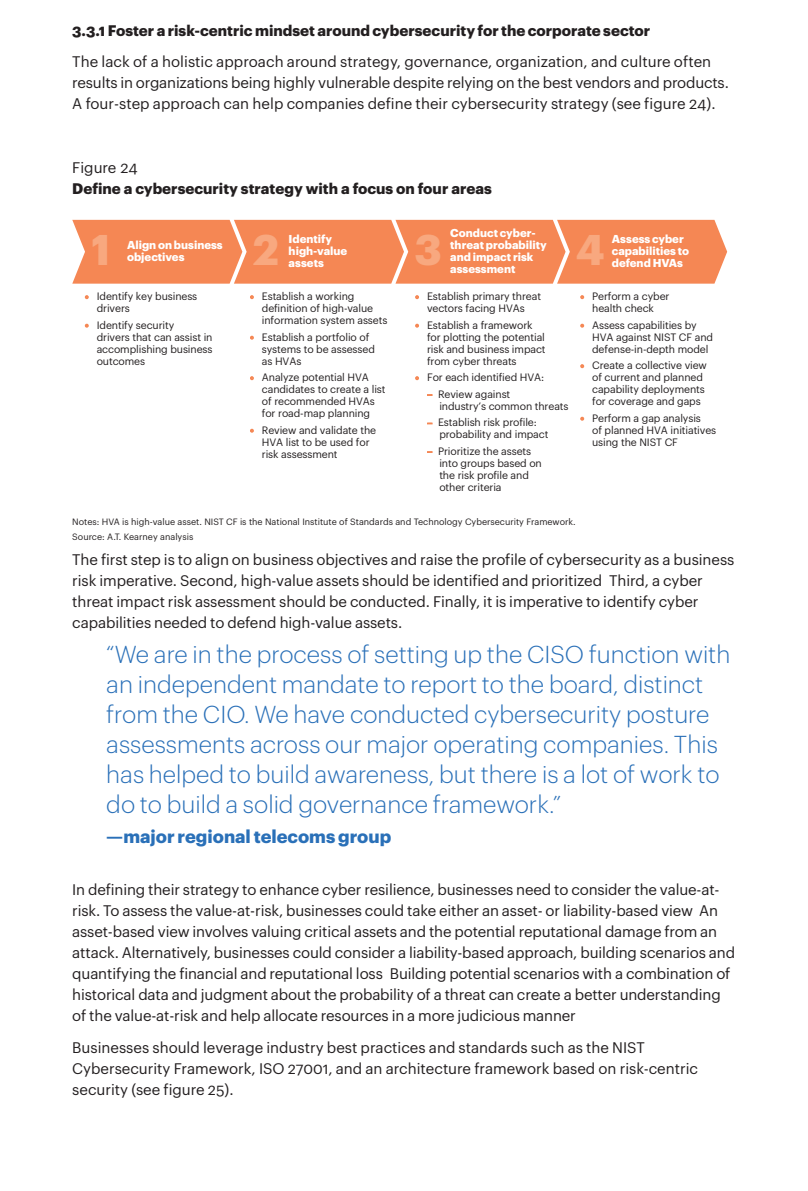
<style>
.page{position:relative;width:808px;height:1191px;background:#fff}
.page>*{position:absolute;margin:0;border:0;box-sizing:border-box;transform-origin:0 0}
.t1{font:700 42px "Graphik";color:#f8a87f}
.t2{font:300 24px/30px "Graphik";color:#2a70b8}
.t3{font:700 18px "Graphik";color:#2a70b8}
.t4{font:15px/21px "Graphik";letter-spacing:-.01em;color:#231f20}
.t5{font:700 15px "Graphik";color:#231f20}
.t6{font:700 11.25px/12px "Graphik";color:#fff}
.t7{font:10.5px/12px "Graphik";letter-spacing:-.01em;color:#231f20}
.t8{font:9px/15px "Graphik";color:#231f20}
.s1{color:#f58754}
</style>
<div class="page">
<svg style="left:85px;top:295px;width:4px;height:4px"></svg>
<svg style="left:85px;top:324px;width:4px;height:4px"></svg>
<svg style="left:250px;top:295px;width:4px;height:4px"></svg>
<svg style="left:250px;top:336px;width:4px;height:4px"></svg>
<svg style="left:250px;top:376px;width:4px;height:4px"></svg>
<svg style="left:250px;top:429px;width:4px;height:4px"></svg>
<svg style="left:415px;top:295px;width:4px;height:4px"></svg>
<svg style="left:415px;top:324px;width:4px;height:4px"></svg>
<svg style="left:415px;top:376px;width:4px;height:4px"></svg>
<svg style="left:580px;top:295px;width:4px;height:4px"></svg>
<svg style="left:580px;top:324px;width:4px;height:4px"></svg>
<svg style="left:580px;top:364px;width:4px;height:4px"></svg>
<svg style="left:580px;top:417px;width:4px;height:4px"></svg>
<div style="left:72px;top:220px;width:655px;height:64px;background:#f58754"></div>
<div style="left:577px;top:235px;width:27px;height:30px;background:#f58754"></div>
<p class="t5" style="left:72px;top:18px;width:579px">3.3.1 Foster a risk-centric mindset around cybersecurity for the corporate sector</p>
<p class="t4" style="left:72px;top:50px;width:656px">The lack of a holistic approach around strategy, governance, organization, and culture often results in organizations being highly vulnerable despite relying on the best vendors and products.<br>A four-step approach can help companies define their cybersecurity strategy (see figure 24).</p>
<p class="t4" style="left:72px;top:156px;width:67px">Figure 24</p>
<p class="t5" style="left:72px;top:177px;width:421px">Define a cybersecurity strategy with a focus on four areas</p>
<h1 class="t1" style="left:91px;top:217px;width:20px">1</h1>
<p class="t6" style="left:127px;top:238px;width:97px">Align on business</p>
<p class="t6" style="left:127px;top:250px;width:59px">objectives</p>
<h1 class="t1" style="left:253px;top:217px;width:27px">2</h1>
<p class="t6" style="left:289px;top:232px;width:60px">Identify high-value</p>
<p class="t6" style="left:289px;top:256px;width:37px">assets</p>
<h1 class="t1" style="left:415px;top:217px;width:29px">3</h1>
<p class="t6" style="left:450px;top:226px;width:98px">Conduct cyber&shy;threat probability and impact risk</p>
<p class="t6" style="left:450px;top:262px;width:67px">assessment</p>
<h1 class="t1" style="left:576px;top:217px;width:30px">4</h1>
<p class="t6" style="left:612px;top:232px;width:79px">Assess cyber capabilities to</p>
<p class="t6" style="left:612px;top:256px;width:73px">defend HVAs</p>
<p class="t7" style="left:97px;top:290px;width:102px;text-indent:-12px"><span class="s1">•</span> Identify key business drivers</p>
<p class="t7" style="left:97px;top:318px;width:117px;text-indent:-12px"><span class="s1">•</span> Identify security<br>drivers that can assist in accomplishing business outcomes</p>
<p class="t7" style="left:262px;top:290px;width:127px;text-indent:-12px"><span class="s1">•</span> Establish a working definition of high-value information system assets</p>
<p class="t7" style="left:262px;top:330px;width:115px;text-indent:-12px"><span class="s1">•</span> Establish a portfolio of systems to be assessed as HVAs</p>
<p class="t7" style="left:262px;top:371px;width:125px;text-indent:-12px"><span class="s1">•</span> Analyze potential HVA candidates to create a list of recommended HVAs for road-map planning</p>
<p class="t7" style="left:262px;top:423px;width:116px;text-indent:-12px"><span class="s1">•</span> Review and validate the<br>HVA list to be used for risk assessment</p>
<p class="t7" style="left:415px;top:290px;width:127px;text-align:center"><span class="s1">•</span> Establish primary threat vectors facing HVAs</p>
<p class="t7" style="left:427px;top:318px;width:120px;text-indent:-12px"><span class="s1">•</span> Establish a framework for plotting the potential risk and business impact from cyber threats</p>
<p class="t7" style="left:415px;top:371px;width:130px"><span class="s1">•</span> For each identified HVA:</p>
<p class="t7" style="left:439px;top:387px;width:131px;text-indent:-12px"><span class="s1">–</span> Review against<br>industry’s common threats</p>
<p class="t7" style="left:439px;top:416px;width:111px;text-indent:-12px"><span class="s1">–</span> Establish risk profile: probability and impact</p>
<p class="t7" style="left:439px;top:444px;width:104px;text-indent:-12px"><span class="s1">–</span> Prioritize the assets into groups based on the risk profile and other criteria</p>
<p class="t7" style="left:580px;top:290px;width:90px;text-align:center"><span class="s1">•</span> Perform a cyber health check</p>
<p class="t7" style="left:592px;top:318px;width:122px;text-indent:-12px"><span class="s1">•</span> Assess capabilities by<br>HVA against NIST CF and defense-in-depth model</p>
<p class="t7" style="left:592px;top:359px;width:116px;text-indent:-12px"><span class="s1">•</span> Create a collective view of current and planned capability deployments for coverage and gaps</p>
<p class="t7" style="left:592px;top:411px;width:126px;text-indent:-12px"><span class="s1">•</span> Perform a gap analysis<br>of planned HVA initiatives using the NIST CF</p>
<p class="t8" style="left:72px;top:513px;width:505px">Notes: HVA is high-value asset. NIST CF is the National Institute of Standards and Technology Cybersecurity Framework.<br>Source: A.T. Kearney analysis</p>
<p class="t4" style="left:72px;top:548px;width:663px">The first step is to align on business objectives and raise the profile of cybersecurity as a business risk imperative . Second, high-value assets should be identified and prioritized Third, a cyber threat impact risk assessment should be conducted . Finally, it is imperative to identify cyber capabilities needed to defend high-value assets .</p>
<p class="t2" style="left:106px;top:637px;width:626px">“We are in the process of setting up the CISO function with an independent mandate to report to the board, distinct from the CIO. We have conducted cybersecurity posture assessments across our major operating companies. This has helped to build awareness, but there is a lot of work to do to build a solid governance framework.”</p>
<p class="t3" style="left:106px;top:822px;width:286px">—major regional telecoms group</p>
<p class="t4" style="left:72px;top:878px;width:664px">In defining their strategy to enhance cyber resilience, businesses need to consider the value-at&shy;risk . To assess the value-at-risk, businesses could take either an asset- or liability-based view An asset-based view involves valuing critical assets and the potential reputational damage from an attack . Alternatively, businesses could consider a liability-based approach, building scenarios and quantifying the financial and reputational loss Building potential scenarios with a combination of historical data and judgment about the probability of a threat can create a better understanding of the value-at-risk and help allocate resources in a more judicious manner</p>
<p class="t4" style="left:72px;top:1035px;width:627px">Businesses should leverage industry best practices and standards such as the NIST<br>Cybersecurity Framework, ISO 27001, and an architecture framework based on risk-centric security (see figure 25) .</p>
</div>
